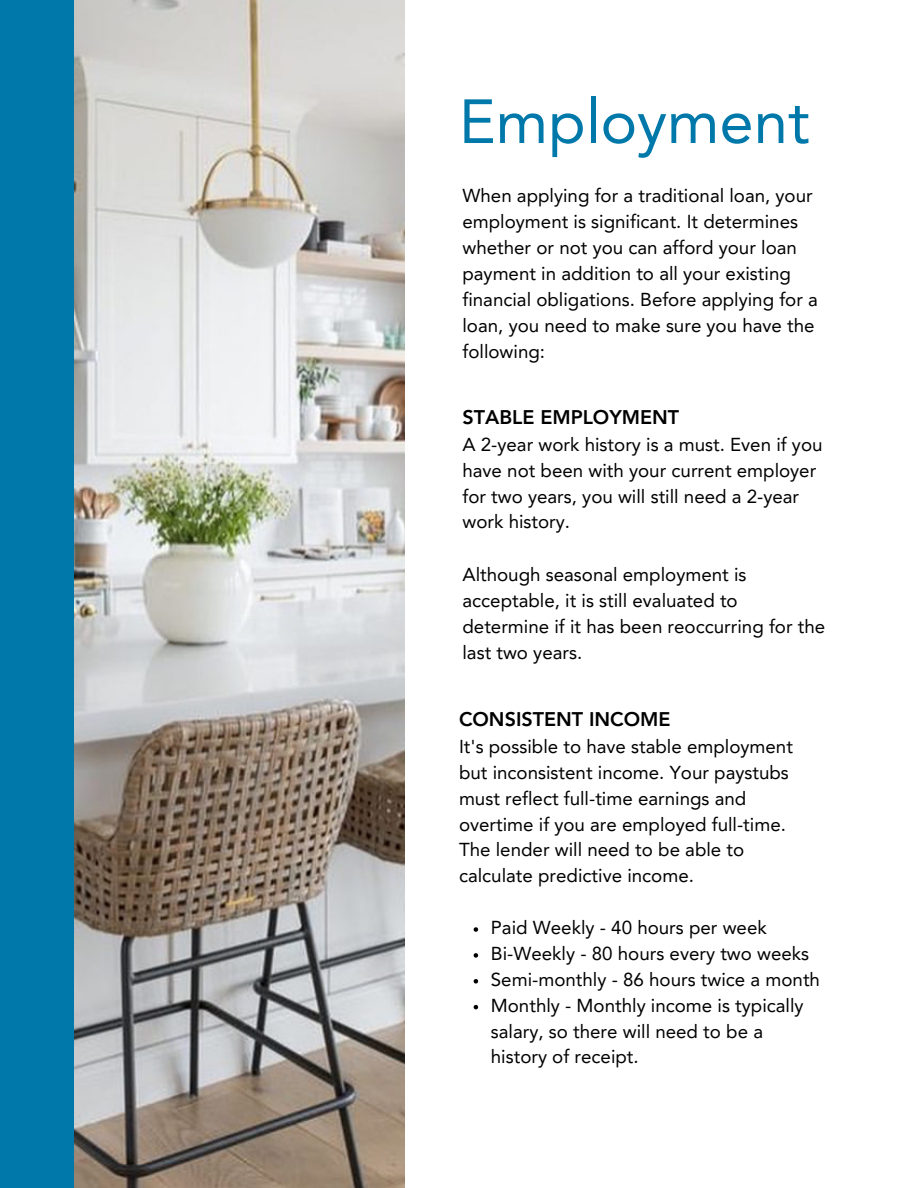
<style>
.page{position:relative;width:918px;height:1188px;background:#fff}
.page>*{position:absolute;margin:0;border:0;box-sizing:border-box;transform-origin:0 0}
.t1{font:61.65px "Avenir LT Pro";color:#0079aa}
.t2{font:800 19.8px "Avenir LT Pro";color:#000}
.t3{font:18.75px/25.8px "Avenir LT Pro";color:#000}
</style>
<div class="page">
<div style="left:0;top:0;width:233px;height:1188px;background:#0079aa"></div>
<img style="left:75px;top:0;width:329px;height:1188px">
<svg style="left:474px;top:927px;width:4px;height:5px"></svg>
<svg style="left:474px;top:953px;width:4px;height:5px"></svg>
<svg style="left:474px;top:979px;width:4px;height:5px"></svg>
<svg style="left:474px;top:1005px;width:4px;height:4px"></svg>
<p class="t1" style="left:459px;top:96px;width:352px">Employment</p>
<h1 class="t3" style="left:462px;top:185px;width:357px">When applying for a traditional loan, your employment is significant. It determines whether or not you can afford your loan payment in addition to all your existing financial obligations. Before applying for a loan, you need to make sure you have the following:</h1>
<p class="t2" style="left:462px;top:409px;width:218px">STABLE EMPLOYMENT</p>
<p class="t3" style="left:462px;top:433px;width:362px">A 2-year work history is a must. Even if you have not been with your current employer for two years, you will still need a 2-year work history.</p>
<p class="t3" style="left:462px;top:564px;width:364px">Although seasonal employment is acceptable, it is still evaluated to determine if it has been reoccurring for the last two years.</p>
<p class="t2" style="left:459px;top:711px;width:213px">CONSISTENT INCOME</p>
<p class="t3" style="left:459px;top:735px;width:335px">It's possible to have stable employment but inconsistent income. Your paystubs must reflect full-time earnings and overtime if you are employed full-time.<br>The lender will need to be able to calculate predictive income.</p>
<p class="t3" style="left:491px;top:916px;width:277px">Paid Weekly - 40 hours per week</p>
<p class="t3" style="left:491px;top:942px;width:320px">Bi-Weekly - 80 hours every two weeks</p>
<p class="t3" style="left:491px;top:968px;width:331px">Semi-monthly - 86 hours twice a month</p>
<p class="t3" style="left:491px;top:994px;width:314px">Monthly - Monthly income is typically salary, so there will need to be a history of receipt.</p>
</div>
